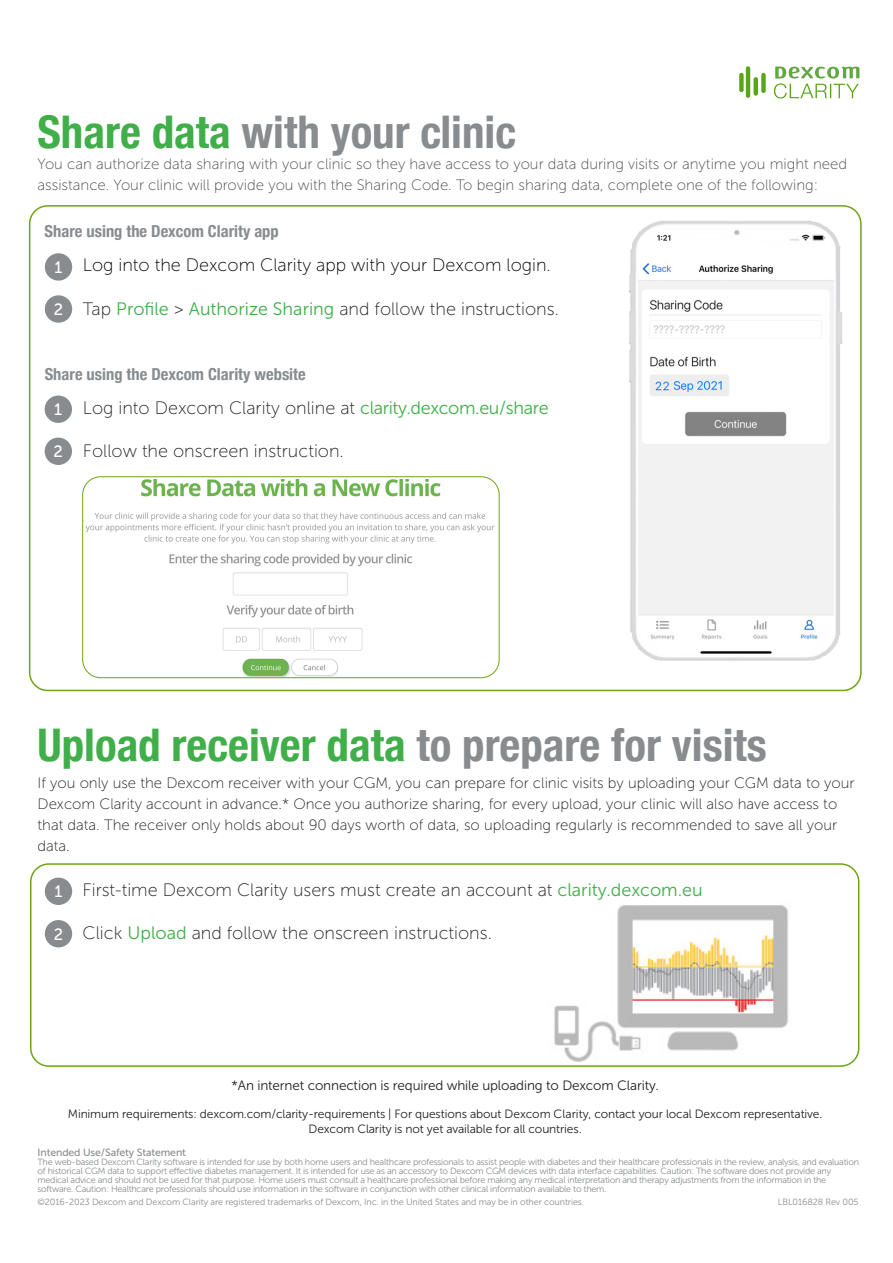
<style>
.page{position:relative;width:893px;height:1263px;background:#fff}
.page>*{position:absolute;margin:0;border:0;box-sizing:border-box;transform-origin:0 0}
.t1{font:700 condensed 45px "Helvetica Neue";color:#40ae49}
.t2{font:700 condensed 45px "Helvetica Neue";color:#888c8f}
.t3{font:18px "Museo Sans 100";color:#231f20}
.t4{font:18px "Museo Sans 100";color:#000}
.Paragraph_Style_2{font:700 condensed 16.5px "Helvetica Neue";color:#888c8f}
.t5{font:16.35px "Museo Sans 500";color:#fff}
.t6{font:15px/21px "Museo Sans 100";color:#231f20}
.t7{font:15px/21px "Museo Sans 100";color:#4b4c4d}
.t8{font:13.5px "Museo Sans 300";letter-spacing:-.01em;color:#231f20}
.t9{font:12px/14.4px "Museo Sans 300";letter-spacing:-.01em;color:#231f20;text-align:center}
.t10{font:10.5px "Museo Sans 500";letter-spacing:-.01em;color:#888c8f}
.t11{font:9px/9px "Museo Sans 300";letter-spacing:-.025em;color:#888c8f}
.s1{color:#40ae49}
.s2{font-family:"Museo Sans 300";color:#40ae49}
.s3{color:#888c8f}
</style>
<div class="page">
<img style="left:554px;top:905px;width:235px;height:157px">
<div style="left:739px;top:73px;width:5px;height:19px;background:#58a618;border-radius:2px"></div>
<hr style="left:754px;top:77px;width:4px;height:19px;background:#58a618;border-radius:2px">
<div style="left:761px;top:73px;width:5px;height:20px;background:#58a618;border-radius:2px"></div>
<hr style="left:746px;top:66px;width:4px;height:32px;background:#58a618;border-radius:2px">
<svg style="left:774px;top:67px;width:85px;height:32px"></svg>
<div style="left:45px;top:295px;width:27px;height:28px;background:#888c8f;border-radius:50%"></div>
<div style="left:45px;top:253px;width:27px;height:28px;background:#888c8f;border-radius:50%"></div>
<img style="left:628px;top:220px;width:215px;height:441px">
<img style="left:83px;top:479px;width:416px;height:198px">
<div style="left:82px;top:476px;width:417px;height:202px;border:1px solid #6ea516;border-radius:18px"></div>
<div style="left:45px;top:438px;width:27px;height:27px;background:#888c8f;border-radius:50%"></div>
<div style="left:45px;top:395px;width:27px;height:28px;background:#888c8f;border-radius:50%"></div>
<div style="left:30px;top:863px;width:829px;height:204px;border:2px solid #6ea516;border-radius:18px"></div>
<div style="left:45px;top:920px;width:27px;height:27px;background:#888c8f;border-radius:50%"></div>
<div style="left:45px;top:877px;width:27px;height:28px;background:#888c8f;border-radius:50%"></div>
<p class="t2" style="left:38px;top:95px;width:480px"><span class="s1">Share data</span> with your clinic</p>
<p class="t7" style="left:38px;top:154px;width:811px">You can authorize data sharing with your clinic so they have access to your data during visits or anytime you might need assistance. Your clinic will provide you with the Sharing Code. To begin sharing data, complete one of the following:</p>
<p class="Paragraph_Style_2" style="left:45px;top:218px;width:236px">Share using the Dexcom Clarity app</p>
<p class="t5" style="left:54px;top:258px;width:10px">1</p>
<p class="t4" style="left:83px;top:256px;width:469px">Log into the Dexcom Clarity app with your Dexcom login.</p>
<p class="t5" style="left:54px;top:301px;width:11px">2</p>
<p class="t3" style="left:83px;top:299px;width:477px">Tap <span class="s2">Profile</span> &gt; <span class="s2">Authorize Sharing</span> and follow the instructions.</p>
<p class="Paragraph_Style_2" style="left:45px;top:360px;width:263px">Share using the Dexcom Clarity website</p>
<p class="t5" style="left:54px;top:401px;width:10px">1</p>
<p class="t5" style="left:54px;top:443px;width:11px">2</p>
<p class="t3" style="left:83px;top:398px;width:467px">Log into Dexcom Clarity online at <span class="s2">clarity.dexcom.eu/share</span></p>
<p class="t3" style="left:83px;top:441px;width:262px">Follow the onscreen instruction.</p>
<p class="t1" style="left:38px;top:707px;width:731px">Upload receiver data <span class="s3">to prepare for visits</span></p>
<p class="t6" style="left:38px;top:772px;width:819px">If you only use the Dexcom receiver with your CGM, you can prepare for clinic visits by uploading your CGM data to your Dexcom Clarity account in advance.* Once you authorize sharing, for every upload, your clinic will also have access to that data. The receiver only holds about 90 days worth of data, so uploading regularly is recommended to save all your data.</p>
<p class="t5" style="left:54px;top:883px;width:10px">1</p>
<p class="t3" style="left:83px;top:880px;width:622px">First-time Dexcom Clarity users must create an account at <span class="s2">clarity.dexcom.eu</span></p>
<p class="t3" style="left:83px;top:923px;width:411px">Click <span class="s2">Upload</span> and follow the onscreen instructions.</p>
<p class="t5" style="left:54px;top:925px;width:11px">2</p>
<p class="t8" style="left:232px;top:1078px;width:429px">*An internet connection is required while uploading to Dexcom Clarity.</p>
<p class="t9" style="left:68px;top:1107px;width:756px">Minimum requirements: dexcom.com/clarity-requirements | For questions about Dexcom Clarity, contact your local Dexcom representative.<br>Dexcom Clarity is not yet available for all countries.</p>
<p class="t10" style="left:38px;top:1147px;width:150px">Intended Use/Safety Statement</p>
<p class="t11" style="left:38px;top:1158px;width:823px">The web-based Dexcom Clarity software is intended for use by both home users and healthcare professionals to assist people with diabetes and their healthcare professionals in the review, analysis, and evaluation of historical CGM data to support effective diabetes management. It is intended for use as an accessory to Dexcom CGM devices with data interface capabilities. Caution: The software does not provide any medical advice and should not be used for that purpose. Home users must consult a healthcare professional before making any medical interpretation and therapy adjustments from the information in the software. Caution: Healthcare professionals should use information in the software in conjunction with other clinical information available to them.</p>
<p class="t11" style="left:38px;top:1197px;width:548px">©2016-2023 Dexcom and Dexcom Clarity are registered trademarks of Dexcom, Inc. in the United States and may be in other countries.</p>
<p class="t11" style="left:778px;top:1197px;width:82px">LBL016828 Rev 005</p>
</div>
